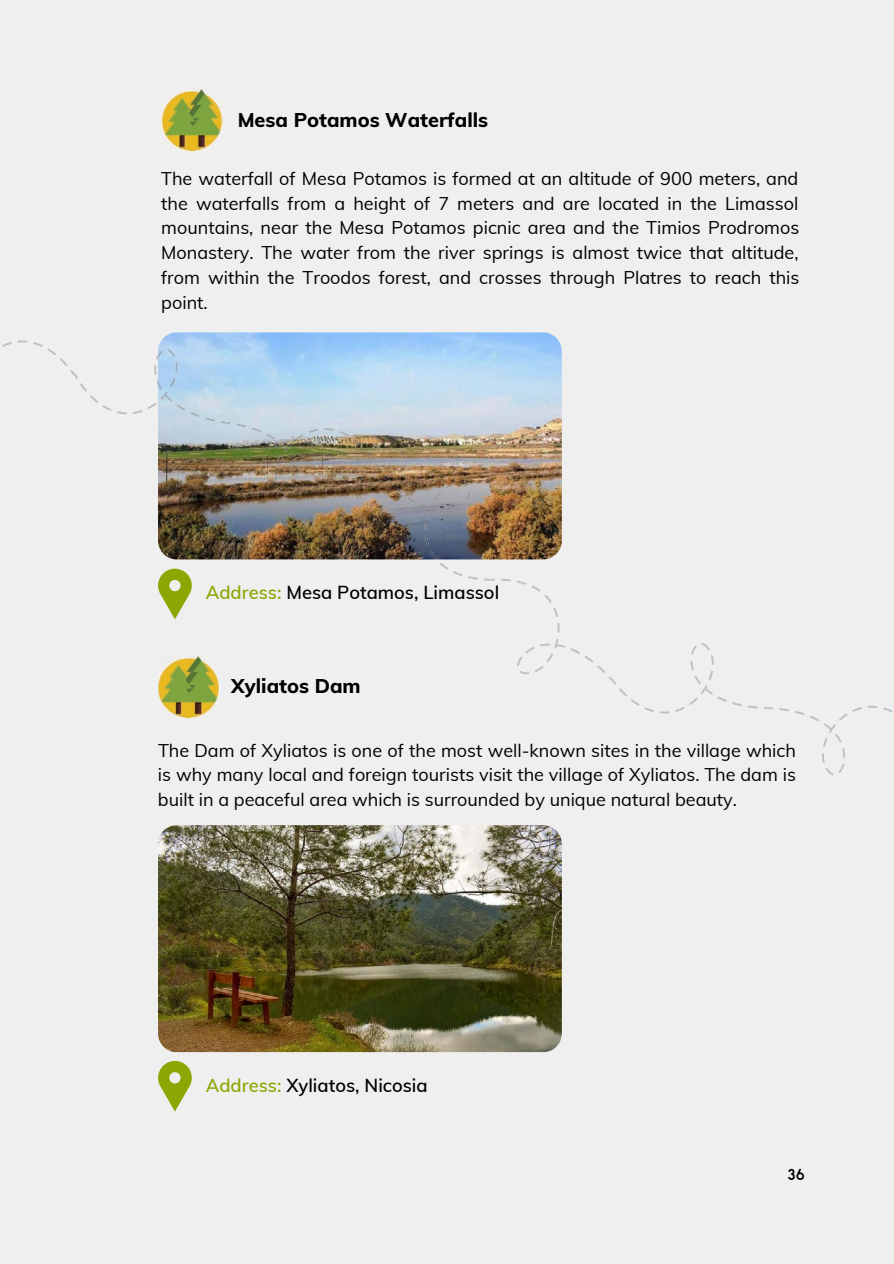
<style>
.page{position:relative;width:894px;height:1264px;background:#fff}
.page>*{position:absolute;margin:0;border:0;box-sizing:border-box;transform-origin:0 0}
.t1{font:800 19.95px "Muli";color:#000}
.t2{font:600 18.45px "Muli";color:#000}
.t3{font:18px/24.8px "Muli";color:#000;text-align:justify}
.t4{font:15.15px "Sailors";color:#000}
.s1{color:#8ea604}
</style>
<div class="page">
<div style="left:0;top:0;width:893px;height:1263px;background:#efefef"></div>
<img style="left:161px;top:89px;width:61px;height:61px">
<svg style="left:158px;top:568px;width:34px;height:51px"></svg>
<img style="left:158px;top:332px;width:403px;height:227px">
<img style="left:158px;top:656px;width:61px;height:61px">
<svg style="left:158px;top:1060px;width:34px;height:51px"></svg>
<img style="left:158px;top:825px;width:403px;height:227px">
<svg style="left:309px;top:429px;width:9px;height:4px"></svg>
<img style="left:236px;top:423px;width:67px;height:71px">
<svg style="left:468px;top:576px;width:9px;height:3px"></svg>
<svg style="left:424px;top:520px;width:38px;height:56px"></svg>
<img style="left:324px;top:428px;width:146px;height:86px">
<svg style="left:117px;top:411px;width:10px;height:3px"></svg>
<svg style="left:133px;top:410px;width:9px;height:4px"></svg>
<svg style="left:148px;top:349px;width:51px;height:68px"></svg>
<svg style="left:205px;top:417px;width:25px;height:7px"></svg>
<svg style="left:2px;top:340px;width:25px;height:7px"></svg>
<svg style="left:33px;top:342px;width:78px;height:69px"></svg>
<svg style="left:659px;top:711px;width:10px;height:2px"></svg>
<svg style="left:748px;top:705px;width:9px;height:3px"></svg>
<svg style="left:732px;top:702px;width:9px;height:4px"></svg>
<svg style="left:675px;top:643px;width:51px;height:68px"></svg>
<svg style="left:484px;top:578px;width:11px;height:3px"></svg>
<svg style="left:516px;top:580px;width:42px;height:37px"></svg>
<svg style="left:501px;top:578px;width:9px;height:3px"></svg>
<svg style="left:557px;top:623px;width:2px;height:9px"></svg>
<svg style="left:517px;top:638px;width:136px;height:74px"></svg>
<svg style="left:867px;top:705px;width:25px;height:7px"></svg>
<svg style="left:779px;top:707px;width:82px;height:68px"></svg>
<svg style="left:764px;top:707px;width:9px;height:2px"></svg>
<p class="t1" style="left:238px;top:107px;width:252px">Mesa Potamos Waterfalls</p>
<p class="t3" style="left:161px;top:166px;width:639px">The waterfall of Mesa Potamos is formed at an altitude of 900 meters, and the waterfalls from a height of 7 meters and are located in the Limassol mountains, near the Mesa Potamos picnic area and the Timios Prodromos Monastery. The water from the river springs is almost twice that altitude, from within the Troodos forest, and crosses through Platres to reach this point.</p>
<p class="t2" style="left:206px;top:580px;width:295px"><span class="s1">Address:</span> Mesa Potamos, Limassol</p>
<p class="t1" style="left:231px;top:673px;width:131px">Xyliatos Dam</p>
<p class="t3" style="left:158px;top:737px;width:639px">The Dam of Xyliatos is one of the most well-known sites in the village which is why many local and foreign tourists visit the village of Xyliatos. The dam is built in a peaceful area which is surrounded by unique natural beauty.</p>
<p class="t2" style="left:206px;top:1072px;width:223px"><span class="s1">Address:</span> Xyliatos, Nicosia</p>
<p class="t4" style="left:787px;top:1168px;width:19px">36</p>
</div>
